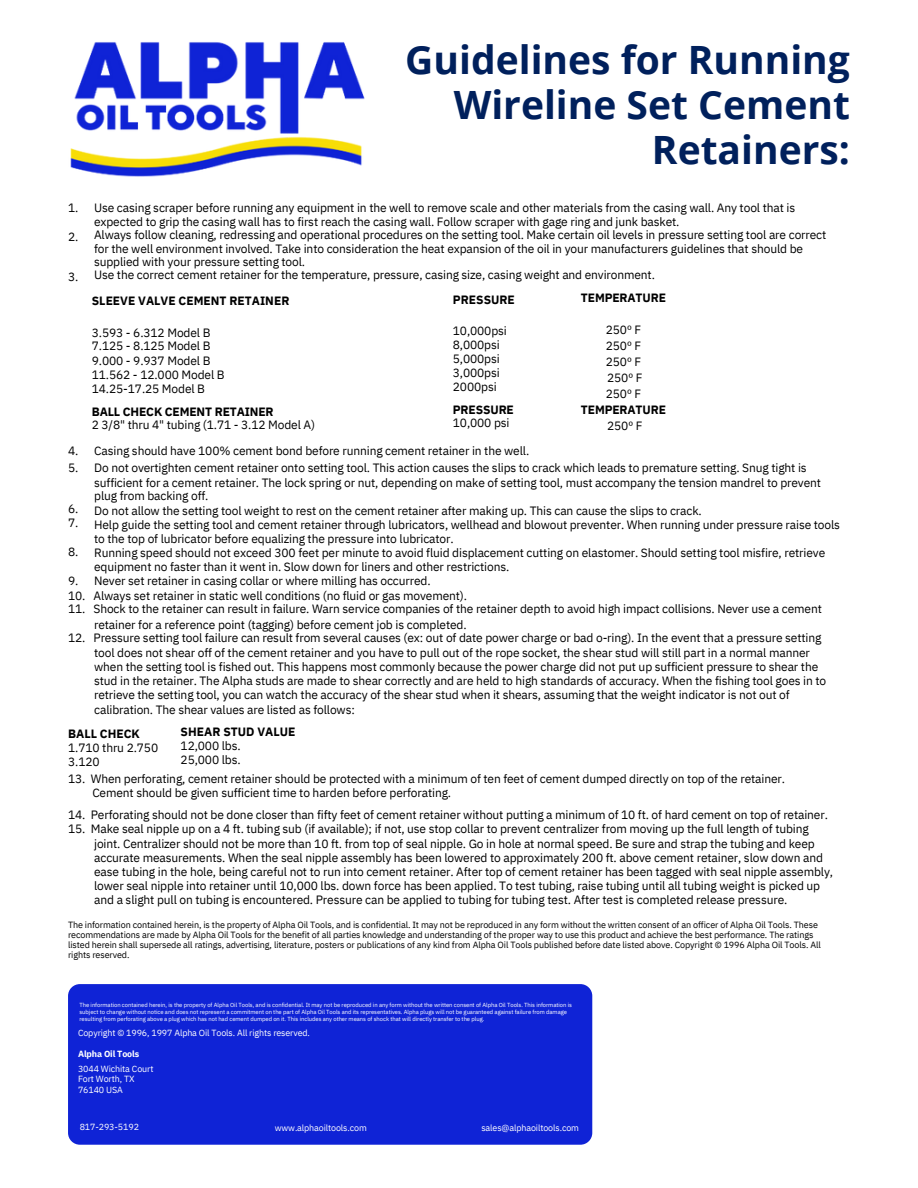
<style>
.page{position:relative;width:918px;height:1188px;background:#fff}
.page>*{position:absolute;margin:0;border:0;box-sizing:border-box;transform-origin:0 0}
.t1{font:700 39px/45px "Open Sans";color:#00205c;text-align:right}
.t2{font:12px/13.5px "IBM Plex Sans";letter-spacing:-.01em;color:#000}
.t3{font:700 12px "IBM Plex Sans";color:#000}
.t4{font:9px/10.2px "IBM Plex Sans";letter-spacing:-.01em;color:#000}
.t5{font:9px "IBM Plex Sans";letter-spacing:-.015em;color:#fff}
.t6{font:8.85px/10.1px "IBM Plex Sans";letter-spacing:-.015em;color:#fff}
.t7{font:700 8.85px "IBM Plex Sans";letter-spacing:-.015em;color:#fff}
.t8{font:5.85px/6.8px "IBM Plex Sans";letter-spacing:-.01em;color:#fff}
.s1{font-weight:700}
</style>
<div class="page">
<img style="left:70px;top:42px;width:295px;height:135px">
<div style="left:68px;top:984px;width:524px;height:161px;background:#0f23d6;border-radius:12px"></div>
<p class="t1" style="left:405px;top:36px;width:446px">Guidelines for Running<br>Wireline Set Cement<br>Retainers:</p>
<h4 class="t2" style="left:68px;top:201px;width:12px">1.</h4>
<h4 class="t2" style="left:94px;top:201px;width:734px">Use casing scraper before running any equipment in the well to remove scale and other materials from the casing wall. Any tool that is expected to grip the casing wall has to first reach the casing wall. Follow scraper with gage ring and junk basket.<br>Always follow cleaning, redressing and operational procedures on the setting tool. Make certain oil levels in pressure setting tool are correct for the well environment involved. Take into consideration the heat expansion of the oil in your manufacturers guidelines that should be supplied with your pressure setting tool.</h4>
<h4 class="t2" style="left:68px;top:230px;width:12px">2.</h4>
<p class="t2" style="left:68px;top:270px;width:12px">3.</p>
<h6 class="t2" style="left:94px;top:268px;width:562px">Use the correct cement retainer for the temperature, pressure, casing size, casing weight and environment.</h6>
<h4 class="t3" style="left:92px;top:293px;width:199px">SLEEVE VALVE CEMENT RETAINER</h4>
<h4 class="t2" style="left:92px;top:326px;width:120px">3.593 - 6.312 Model B<br>7.125 - 8.125 Model B</h4>
<h4 class="t2" style="left:92px;top:354px;width:134px">9.000 - 9.937 Model B<br>11.562 - 12.000 Model B</h4>
<h4 class="t2" style="left:92px;top:382px;width:115px">14.25-17.25 Model B</h4>
<h2 class="t2" style="left:92px;top:404px;width:225px"><span class="s1">BALL CHECK CEMENT RETAINER<br></span>2 3/8" thru 4" tubing (1.71 - 3.12 Model A)</h2>
<h4 class="t3" style="left:453px;top:291px;width:64px">PRESSURE</h4>
<h2 class="t2" style="left:453px;top:324px;width:56px">10,000psi<br>8,000psi</h2>
<h2 class="t2" style="left:453px;top:352px;width:48px">5,000psi<br>3,000psi</h2>
<h2 class="t2" style="left:453px;top:380px;width:45px">2000psi</h2>
<h4 class="t2" style="left:453px;top:403px;width:63px"><span class="s1">PRESSURE<br></span>10,000 psi</h4>
<h6 class="t3" style="left:581px;top:290px;width:86px">TEMPERATURE</h6>
<h6 class="t2" style="left:581px;top:322px;width:86px;line-height:16px;text-align:center">250º F<br>250º F<br>250º F<br>250º F<br>250º F<br><span class="s1">TEMPERATURE</span></h6>
<h6 class="t2" style="left:607px;top:419px;width:37px">250º F</h6>
<h2 class="t2" style="left:68px;top:443px;width:12px;line-height:16.8px">4.<br>5.</h2>
<h4 class="t2" style="left:94px;top:443px;width:714px;line-height:16.8px">Casing should have 100% cement bond before running cement retainer in the well.<br>Do not overtighten cement retainer onto setting tool. This action causes the slips to crack which leads to premature setting. Snug tight is</h4>
<h4 class="t2" style="left:94px;top:476px;width:728px">sufficient for a cement retainer. The lock spring or nut, depending on make of setting tool, must accompany the tension mandrel to prevent plug from backing off.</h4>
<h4 class="t2" style="left:94px;top:504px;width:747px">Do not allow the setting tool weight to rest on the cement retainer after making up. This can cause the slips to crack.<br>Help guide the setting tool and cement retainer through lubricators, wellhead and blowout preventer. When running under pressure raise tools</h4>
<h4 class="t2" style="left:94px;top:532px;width:733px">to the top of lubricator before equalizing the pressure into lubricator.<br>Running speed should not exceed 300 feet per minute to avoid fluid displacement cutting on elastomer. Should setting tool misfire, retrieve</h4>
<h4 class="t2" style="left:94px;top:560px;width:417px">equipment no faster than it went in. Slow down for liners and other restrictions.<br>Never set retainer in casing collar or where milling has occurred.</h4>
<h4 class="t2" style="left:68px;top:502px;width:12px">6.<br>7.</h4>
<h4 class="t2" style="left:68px;top:545px;width:12px">8.</h4>
<h4 class="t2" style="left:68px;top:573px;width:12px">9.</h4>
<h4 class="t2" style="left:68px;top:588px;width:400px">10. Always set retainer in static well conditions (no fluid or gas movement).</h4>
<h4 class="t2" style="left:68px;top:602px;width:755px">11. Shock to the retainer can result in failure. Warn service companies of the retainer depth to avoid high impact collisions. Never use a cement</h4>
<h4 class="t2" style="left:94px;top:617px;width:374px">retainer for a reference point (tagging) before cement job is completed.</h4>
<h4 class="t2" style="left:68px;top:631px;width:755px">12. Pressure setting tool failure can result from several causes (ex: out of date power charge or bad o-ring). In the event that a pressure setting</h4>
<h4 class="t2" style="left:94px;top:646px;width:726px">tool does not shear off of the cement retainer and you have to pull out of the rope socket, the shear stud will still part in a normal manner when the setting tool is fished out. This happens most commonly because the power charge did not put up sufficient pressure to shear the</h4>
<h4 class="t2" style="left:94px;top:674px;width:734px">stud in the retainer. The Alpha studs are made to shear correctly and are held to high standards of accuracy. When the fishing tool goes in to retrieve the setting tool, you can watch the accuracy of the shear stud when it shears, assuming that the weight indicator is not out of</h4>
<h4 class="t2" style="left:94px;top:702px;width:262px">calibration. The shear values are listed as follows:</h4>
<h4 class="t2" style="left:68px;top:727px;width:92px"><span class="s1">BALL CHECK<br></span>1.710 thru 2.750</h4>
<h4 class="t2" style="left:68px;top:755px;width:33px">3.120</h4>
<h4 class="t2" style="left:181px;top:725px;width:117px;line-height:14.1px"><span class="s1">SHEAR STUD VALUE<br></span>12,000 lbs.<br>25,000 lbs.</h4>
<p class="t2" style="left:92px;top:772px;width:694px;text-indent:-24px">13. When perforating, cement retainer should be protected with a minimum of ten feet of cement dumped directly on top of the retainer.<br>Cement should be given sufficient time to harden before perforating.</p>
<h6 class="t2" style="left:68px;top:808px;width:761px">14. Perforating should not be done closer than fifty feet of cement retainer without putting a minimum of 10 ft. of hard cement on top of retainer.</h6>
<h6 class="t2" style="left:68px;top:822px;width:742px">15. Make seal nipple up on a 4 ft. tubing sub (if available); if not, use stop collar to prevent centralizer from moving up the full length of tubing</h6>
<h6 class="t2" style="left:94px;top:837px;width:730px">joint. Centralizer should not be more than 10 ft. from top of seal nipple. Go in hole at normal speed. Be sure and strap the tubing and keep accurate measurements. When the seal nipple assembly has been lowered to approximately 200 ft. above cement retainer, slow down and</h6>
<h6 class="t2" style="left:94px;top:865px;width:741px">ease tubing in the hole, being careful not to run into cement retainer. After top of cement retainer has been tagged with seal nipple assembly, lower seal nipple into retainer until 10,000 lbs. down force has been applied. To test tubing, raise tubing until all tubing weight is picked up</h6>
<h5 class="t2" style="left:94px;top:893px;width:695px">and a slight pull on tubing is encountered. Pressure can be applied to tubing for tubing test. After test is completed release pressure.</h5>
<h6 class="t4" style="left:68px;top:919px;width:754px">The information contained herein, is the property of Alpha Oil Tools, and is confidential. It may not be reproduced in any form without the written consent of an officer of Alpha Oil Tools. These recommendations are made by Alpha Oil Tools for the benefit of all parties knowledge and understanding of the proper way to use this product and achieve the best performance. The ratings listed herein shall supersede all ratings, advertising, literature, posters or publications of any kind from Alpha Oil Tools published before date listed above. Copyright © 1996 Alpha Oil Tools. All rights reserved.</h6>
<p class="t8" style="left:79px;top:1002px;width:494px">The information contained herein, is the property of Alpha Oil Tools, and is confidential. It may not be reproduced in any form without the written consent of Alpha Oil Tools. This information is subject to change without notice and does not represent a commitment on the part of Alpha Oil Tools and its representatives. Alpha plugs will not be guaranteed against failure from damage resulting from perforating above a plug which has not had cement dumped on it. This includes any other means of shock that will directly transfer to the plug.</p>
<p class="t6" style="left:78px;top:1028px;width:233px">Copyright © 1996, 1997 Alpha Oil Tools. All rights reserved.</p>
<p class="t7" style="left:78px;top:1048px;width:63px">Alpha Oil Tools</p>
<p class="t6" style="left:78px;top:1064px;width:77px">3044 Wichita Court<br>Fort Worth, TX<br>76140 USA</p>
<p class="t6" style="left:80px;top:1122px;width:61px">817-293-5192</p>
<p class="t6" style="left:275px;top:1122px;width:94px">www.alphaoiltools.com</p>
<p class="t5" style="left:481px;top:1122px;width:99px">sales@alphaoiltools.com</p>
</div>
